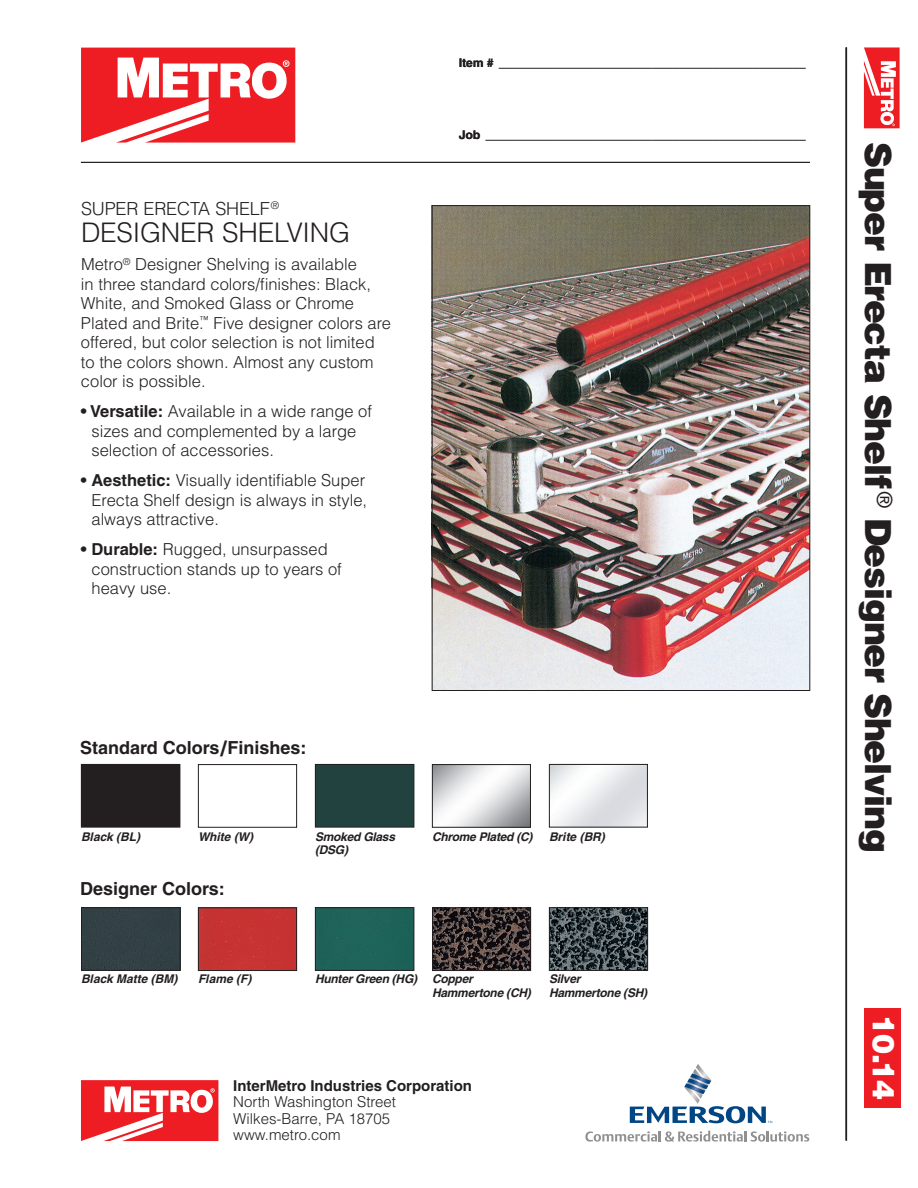
<style>
.page{position:relative;width:918px;height:1188px;background:#fff}
.page>*{position:absolute;margin:0;border:0;box-sizing:border-box;transform-origin:0 0}
.t1{font:900 36px "Helvetica";letter-spacing:-.035em;color:#231f20}
.t2{font:900 30px "Helvetica";color:#fff}
.t3{font:300 27px "Helvetica";letter-spacing:-.01em;color:#231f20}
.t4{font:700 18px "Helvetica";color:#231f20}
.t5{font:300 18px "Helvetica";color:#231f20}
.t6{font:300 16.5px/19.5px "Helvetica";color:#231f20}
.t7{font:300 15px/16.5px "Helvetica";color:#231f20}
.t8{font:700 15px "Helvetica";color:#231f20}
.t9{font:italic 700 12px/13.5px "Helvetica";letter-spacing:-.02em;color:#231f20}
.t10{font:700 12px "Helvetica";color:#231f20}
.t11{font:italic 700 12px "Helvetica";color:#231f20}
.s1{font-weight:700}
.s2{font-size:21px}
</style>
<div class="page">
<svg style="left:81px;top:48px;width:214px;height:95px"></svg>
<hr style="left:81px;top:162px;width:729px;height:1px;background:#231f20">
<div style="left:864px;top:1008px;width:37px;height:100px;background:#ee1d23"></div>
<hr style="left:845px;top:47px;width:2px;height:1094px;background:#231f20">
<svg style="left:864px;top:47px;width:36px;height:81px"></svg>
<svg style="left:81px;top:1080px;width:137px;height:61px"></svg>
<svg style="left:630px;top:1064px;width:142px;height:59px"></svg>
<svg style="left:585px;top:1131px;width:224px;height:11px"></svg>
<img style="left:434px;top:207px;width:374px;height:482px">
<div style="left:81px;top:764px;width:99px;height:63px;background:#231f20"></div>
<div style="left:81px;top:764px;width:99px;height:64px;border:1px solid #231f20"></div>
<div style="left:198px;top:764px;width:99px;height:64px;border:1px solid #231f20"></div>
<div style="left:315px;top:764px;width:99px;height:63px;background:#22423f"></div>
<div style="left:315px;top:764px;width:99px;height:64px;border:1px solid #231f20"></div>
<div style="left:432px;top:764px;width:99px;height:64px;border:1px solid #231f20"></div>
<div style="left:549px;top:764px;width:99px;height:64px;border:1px solid #231f20"></div>
<div style="left:83px;top:909px;width:95px;height:60px;background:#324145"></div>
<div style="left:81px;top:907px;width:99px;height:64px;border:1px solid #231f20"></div>
<div style="left:200px;top:909px;width:95px;height:60px;background:#c63231"></div>
<div style="left:198px;top:907px;width:99px;height:64px;border:1px solid #231f20"></div>
<div style="left:317px;top:909px;width:95px;height:60px;background:#1e6359"></div>
<div style="left:315px;top:907px;width:99px;height:64px;border:1px solid #231f20"></div>
<img style="left:434px;top:909px;width:95px;height:60px">
<div style="left:432px;top:907px;width:99px;height:64px;border:1px solid #231f20"></div>
<img style="left:551px;top:909px;width:95px;height:60px">
<div style="left:549px;top:907px;width:99px;height:64px;border:1px solid #231f20"></div>
<p class="t10" style="left:459px;top:55px;width:348px">Item # ______________________________________________</p>
<p class="t5" style="left:81px;top:197px;width:200px">Super Erecta Shelf<sup>®</sup></p>
<h3 class="t3" style="left:81px;top:216px;width:271px">DESIGNER SHELVING</h3>
<p class="t6" style="left:81px;top:254px;width:312px">Metro<sup>®</sup> Designer Shelving is available<br>in three standard colors/finishes: Black, White, and Smoked Glass or Chrome Plated and Brite.<sup>™</sup> Five designer colors are offered, but color selection is not limited to the colors shown. Almost any custom color is possible.</p>
<p class="t6" style="left:91px;top:401px;width:282px;text-indent:-10px"><span class="s1">• Versatile:</span> Available in a wide range of sizes and complemented by a large selection of accessories.</p>
<p class="t6" style="left:91px;top:470px;width:277px;text-indent:-10px"><span class="s1">• Aesthetic:</span> Visually identifiable Super<br>Erecta Shelf design is always in style, always attractive.</p>
<p class="t6" style="left:91px;top:539px;width:252px;text-indent:-10px"><span class="s1">• Durable:</span> Rugged, unsurpassed construction stands up to years of heavy use.</p>
<p class="t4" style="left:80px;top:737px;width:228px">Standard Colors<span class="s2">/</span>Finishes:</p>
<p class="t10" style="left:459px;top:127px;width:348px">Job ________________________________________________</p>
<p class="t9" style="left:81px;top:830px;width:61px">Black (BL)</p>
<p class="t9" style="left:198px;top:830px;width:57px">White (W)</p>
<p class="t9" style="left:315px;top:830px;width:82px">Smoked Glass (DSG)</p>
<p class="t9" style="left:432px;top:830px;width:102px">Chrome Plated (C)</p>
<p class="t9" style="left:549px;top:830px;width:57px">Brite (BR)</p>
<p class="t4" style="left:80px;top:878px;width:146px">Designer Colors:</p>
<p class="t11" style="left:81px;top:971px;width:98px">Black Matte (BM)</p>
<p class="t9" style="left:198px;top:972px;width:55px">Flame (F)</p>
<p class="t9" style="left:432px;top:972px;width:100px;line-height:14px;text-indent:-117px">Hunter Green (HG) Copper<br>Hammertone (CH)</p>
<p class="t9" style="left:549px;top:972px;width:100px">Silver<br>Hammertone (SH)</p>
<p class="t8" style="left:233px;top:1076px;width:240px">InterMetro Industries Corporation</p>
<p class="t7" style="left:233px;top:1093px;width:164px">North Washington Street<br>Wilkes-Barre, PA 18705 www.metro.com</p>
<h1 class="t1" style="left:902px;top:142px;width:712px;rotate:90deg">Super Erecta Shelf <sup>®</sup> Designer Shelving</h1>
<h2 class="t2" style="left:903px;top:1015px;width:86px;rotate:90deg">10.14</h2>
</div>
